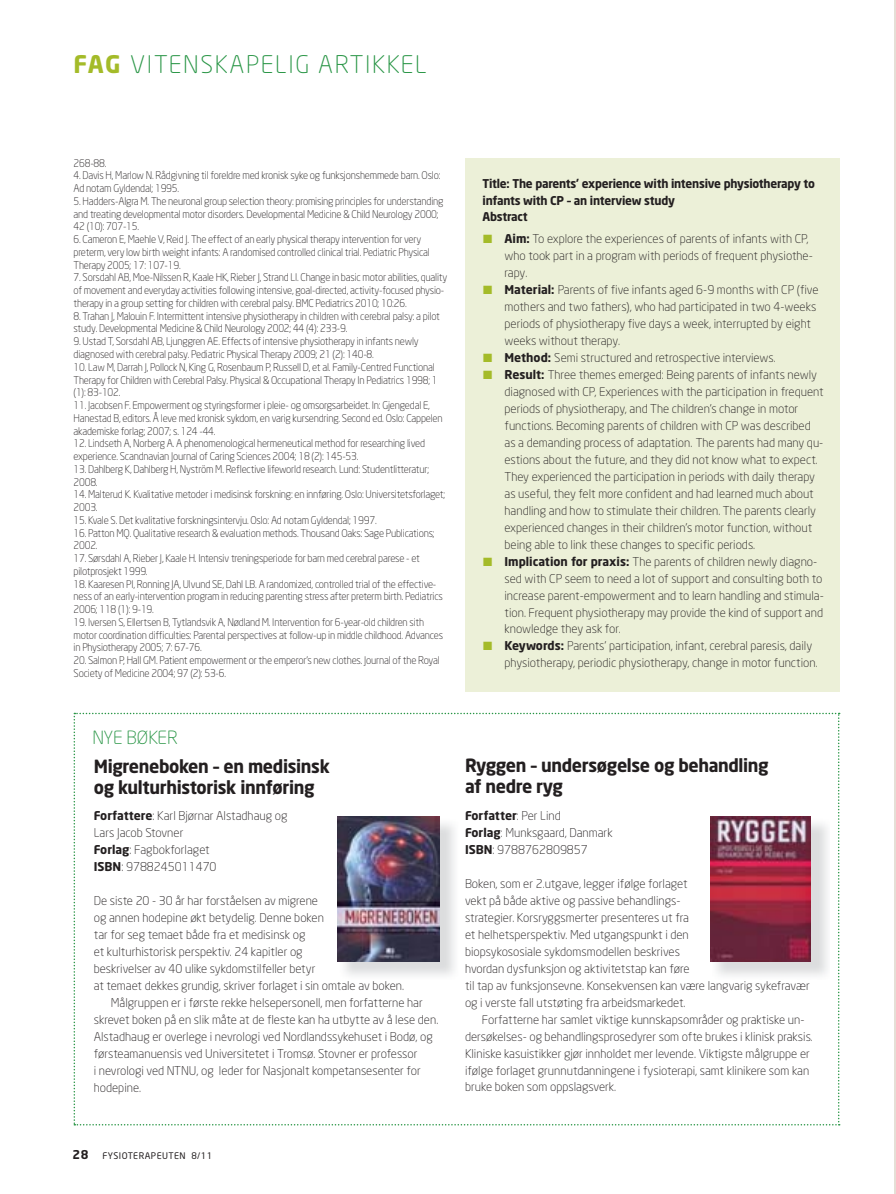
<style>
.page{position:relative;width:896px;height:1194px;background:#fff}
.page>*{position:absolute;margin:0;border:0;box-sizing:border-box;transform-origin:0 0}
.t1{font:300 24px "Neo Sans";letter-spacing:.07em;color:#289545}
.t2{font:700 18px/21px "Neo Sans";letter-spacing:-.02em;color:#231f20}
.t3{font:300 18px "Neo Sans";letter-spacing:-.015em;color:#289545}
.t4{font:300 12px/17px "Neo Sans";color:#231f20}
.t5{font:700 12px/16.5px "Neo Sans";letter-spacing:-.02em;color:#231f20}
.t6{font:300 10.5px/12.8px "Neo Sans";letter-spacing:-.02em;color:#231f20;scale:.95 1}
.t7{font:9px "Neo Sans";letter-spacing:.05em;color:#231f20}
.s1{font-weight:700;color:#a4bb29}
.s2{font-weight:700}
</style>
<div class="page">
<hr style="left:894px;top:1px;width:1px;height:1192px;background:#e5dfd6">
<div style="left:465px;top:158px;width:374px;height:533px;background:#ecf0d8"></div>
<svg style="left:74px;top:712px;width:765px;height:413px"></svg>
<img style="left:712px;top:817px;width:117px;height:162px">
<img style="left:710px;top:816px;width:100px;height:144px">
<img style="left:339px;top:817px;width:119px;height:162px">
<img style="left:338px;top:816px;width:101px;height:145px">
<h1 class="t1" style="left:74px;top:55px;width:355px"><span class="s1">FAG</span> VITENSKAPELIG ARTIKKEL</h1>
<p class="t6" style="left:74px;top:157px;width:36px">268-88.</p>
<p class="t6" style="left:74px;top:170px;width:388px">4. Davis H, Marlow N. Rådgivning til foreldre med kronisk syke og funksjonshemmede barn. Oslo:<br>Ad notam Gyldendal; 1995.</p>
<p class="t6" style="left:74px;top:195px;width:391px">5. Hadders-Algra M. The neuronal group selection theory: promising principles for understanding and treating developmental motor disorders. Developmental Medicine &amp; Child Neurology 2000;<br>42 (10): 707-15.</p>
<p class="t6" style="left:74px;top:234px;width:376px">6. Cameron E, Maehle V, Reid J. The effect of an early physical therapy intervention for very preterm, very low birth weight infants: A randomised controlled clinical trial. Pediatric Physical<br>Therapy 2005; 17: 107-19.</p>
<p class="t6" style="left:74px;top:272px;width:395px">7. Sorsdahl AB, Moe-Nilssen R, Kaale HK, Rieber J, Strand LI. Change in basic motor abilities, quality of movement and everyday activities following intensive, goal-directed, activity-focused physio&shy;therapy in a group setting for children with cerebral palsy. BMC Pediatrics 2010; 10:26.</p>
<p class="t6" style="left:74px;top:310px;width:387px">8. Trahan J, Malouin F. Intermittent intensive physiotherapy in children with cerebral palsy: a pilot study. Developmental Medicine &amp; Child Neurology 2002; 44 (4): 233-9.</p>
<p class="t6" style="left:74px;top:336px;width:365px">9. Ustad T, Sorsdahl AB, Ljunggren AE. Effects of intensive physiotherapy in infants newly diagnosed with cerebral palsy. Pediatric Physical Therapy 2009; 21 (2): 140-8.</p>
<p class="t6" style="left:74px;top:361px;width:385px">10. Law M, Darrah J, Pollock N, King G, Rosenbaum P, Russell D, et al. Family-Centred Functional<br>Therapy for Children with Cerebral Palsy. Physical &amp; Occupational Therapy In Pediatrics 1998; 1 (1): 83-102.</p>
<p class="t6" style="left:74px;top:399px;width:390px">11. Jacobsen F. Empowerment og styringsformer i pleie- og omsorgsarbeidet. In: Gjengedal E,<br>Hanestad B, editors. Å leve med kronisk sykdom, en varig kursendring. Second ed. Oslo: Cappelen akademiske forlag; 2007; s. 124 -44.</p>
<p class="t6" style="left:74px;top:438px;width:371px">12. Lindseth A, Norberg A. A phenomenological hermeneutical method for researching lived experience. Scandnavian Journal of Caring Sciences 2004; 18 (2): 145-53.</p>
<p class="t6" style="left:74px;top:463px;width:376px">13. Dahlberg K, Dahlberg H, Nyström M. Reflective lifeworld research. Lund: Studentlitteratur;<br>2008.</p>
<p class="t6" style="left:74px;top:489px;width:393px">14. Malterud K. Kvalitative metoder i medisinsk forskning: en innføring. Oslo: Universitetsforlaget;<br>2003.</p>
<p class="t6" style="left:74px;top:514px;width:320px">15. Kvale S. Det kvalitative forskningsintervju. Oslo: Ad notam Gyldendal; 1997.</p>
<p class="t6" style="left:74px;top:527px;width:381px">16. Patton MQ. Qualitative research &amp; evaluation methods. Thousand Oaks: Sage Publications;<br>2002.</p>
<p class="t6" style="left:74px;top:552px;width:366px">17. Sørsdahl A, Rieber J, Kaale H. Intensiv treningsperiode for barn med cerebral parese - et pilotprosjekt 1999.</p>
<p class="t6" style="left:74px;top:578px;width:390px">18. Kaaresen PI, Ronning JA, Ulvund SE, Dahl LB. A randomized, controlled trial of the effective&shy;ness of an early-intervention program in reducing parenting stress after preterm birth. Pediatrics<br>2006; 118 (1): 9-19.</p>
<p class="t6" style="left:74px;top:616px;width:390px">19. Iversen S, Ellertsen B, Tytlandsvik A, Nødland M. Intervention for 6-year-old children sith motor coordination difficulties: Parental perspectives at follow-up in middle childhood. Advances in Physiotherapy 2005; 7: 67-76.</p>
<p class="t6" style="left:74px;top:654px;width:387px">20. Salmon P, Hall GM. Patient empowerment or the emperor’s new clothes. Journal of the Royal<br>Society of Medicine 2004; 97 (2): 53-6.</p>
<p class="t5" style="left:482px;top:177px;width:334px">Title: The parents’ experience with intensive physiotherapy to infants with CP – an interview study<br>Abstract</p>
<p class="t4" style="left:504px;top:231px;width:321px"><span class="s2">Aim:</span> To explore the experiences of parents of infants with CP, who took part in a program with periods of frequent physiothe&shy;rapy.<br><span class="s2">Material:</span> Parents of five infants aged 6-9 months with CP (five mothers and two fathers), who had participated in two 4-weeks periods of physiotherapy five days a week, interrupted by eight weeks without therapy.<br><span class="s2">Method:</span> Semi structured and retrospective interviews.<br><span class="s2">Result:</span> Three themes emerged: Being parents of infants newly diagnosed with CP, Experiences with the participation in frequent periods of physiotherapy, and The children’s change in motor functions. Becoming parents of children with CP was described as a demanding process of adaptation. The parents had many qu&shy;estions about the future, and they did not know what to expect.<br>They experienced the participation in periods with daily therapy as useful, they felt more confident and had learned much about handling and how to stimulate their children. The parents clearly experienced changes in their children’s motor function, without being able to link these changes to specific periods.<br><span class="s2">Implication for praxis:</span> The parents of children newly diagno&shy;sed with CP seem to need a lot of support and consulting both to increase parent-empowerment and to learn handling and stimula&shy;tion. Frequent physiotherapy may provide the kind of support and knowledge they ask for.<br><span class="s2">Keywords:</span> Parents’ participation, infant, cerebral paresis, daily physiotherapy, periodic physiotherapy, change in motor function.</p>
<h2 class="t3" style="left:92px;top:730px;width:87px">NYE BØKER</h2>
<h2 class="t2" style="left:94px;top:757px;width:238px">Migreneboken – en medisinsk og kulturhistorisk innføring</h2>
<p class="t4" style="left:94px;top:808px;width:195px"><span class="s2">Forfattere</span>: Karl Bjørnar Alstadhaug og<br>Lars Jacob Stovner<br><span class="s2">Forlag</span>: Fagbokforlaget<br><span class="s2">ISBN</span>: 9788245011470</p>
<p class="t4" style="left:94px;top:892px;width:226px">De siste 20 - 30 år har forståelsen av migrene</p>
<p class="t4" style="left:94px;top:909px;width:232px">og annen hodepine økt betydelig. Denne boken</p>
<p class="t4" style="left:94px;top:926px;width:213px">tar for seg temaet både fra et medisinsk og</p>
<p class="t4" style="left:94px;top:943px;width:210px">et kulturhistorisk perspektiv. 24 kapitler og</p>
<p class="t4" style="left:94px;top:960px;width:223px">beskrivelser av 40 ulike sykdomstilfeller betyr</p>
<p class="t4" style="left:94px;top:977px;width:312px">at temaet dekkes grundig, skriver forlaget i sin omtale av boken.</p>
<p class="t4" style="left:111px;top:994px;width:313px">Målgruppen er i første rekke helsepersonell, men forfatterne har</p>
<p class="t4" style="left:94px;top:1011px;width:346px">skrevet boken på en slik måte at de fleste kan ha utbytte av å lese den.</p>
<p class="t4" style="left:94px;top:1028px;width:340px">Alstadhaug er overlege i nevrologi ved Nordlandssykehuset i Bodø, og</p>
<p class="t4" style="left:94px;top:1045px;width:325px">førsteamanuensis ved Universitetet i Tromsø. Stovner er professor</p>
<p class="t4" style="left:94px;top:1062px;width:328px">i nevrologi ved NTNU, og leder for Nasjonalt kompetansesenter for</p>
<p class="t4" style="left:94px;top:1079px;width:49px">hodepine.</p>
<h2 class="t2" style="left:465px;top:756px;width:305px">Ryggen – undersøgelse og behandling af nedre ryg</h2>
<p class="t4" style="left:465px;top:808px;width:149px"><span class="s2">Forfatter</span>: Per Lind<br><span class="s2">Forlag</span>: Munksgaard, Danmark<br><span class="s2">ISBN</span>: 9788762809857</p>
<p class="t4" style="left:465px;top:875px;width:346px">Boken, som er 2.utgave, legger ifølge forlaget<br>vekt på både aktive og passive behandlings-<br>strategier. Korsryggsmerter presenteres ut fra<br>et helhetsperspektiv. Med utgangspunkt i den<br>biopsykososiale sykdomsmodellen beskrives<br>hvordan dysfunksjon og aktivitetstap kan føre<br>til tap av funksjonsevne. Konsekvensen kan være langvarig sykefravær og i verste fall utstøting fra arbeidsmarkedet.</p>
<p class="t4" style="left:465px;top:1011px;width:349px;text-indent:17px">Forfatterne har samlet viktige kunnskapsområder og praktiske un&shy;dersøkelses- og behandlingsprosedyrer som ofte brukes i klinisk praksis.<br>Kliniske kasuistikker gjør innholdet mer levende. Viktigste målgruppe er ifølge forlaget grunnutdanningene i fysioterapi, samt klinikere som kan bruke boken som oppslagsverk.</p>
<p class="t5" style="left:72px;top:1146px;width:18px">28</p>
<p class="t7" style="left:103px;top:1151px;width:111px">FYSIOTERAPEUTEN 8/11</p>
</div>
